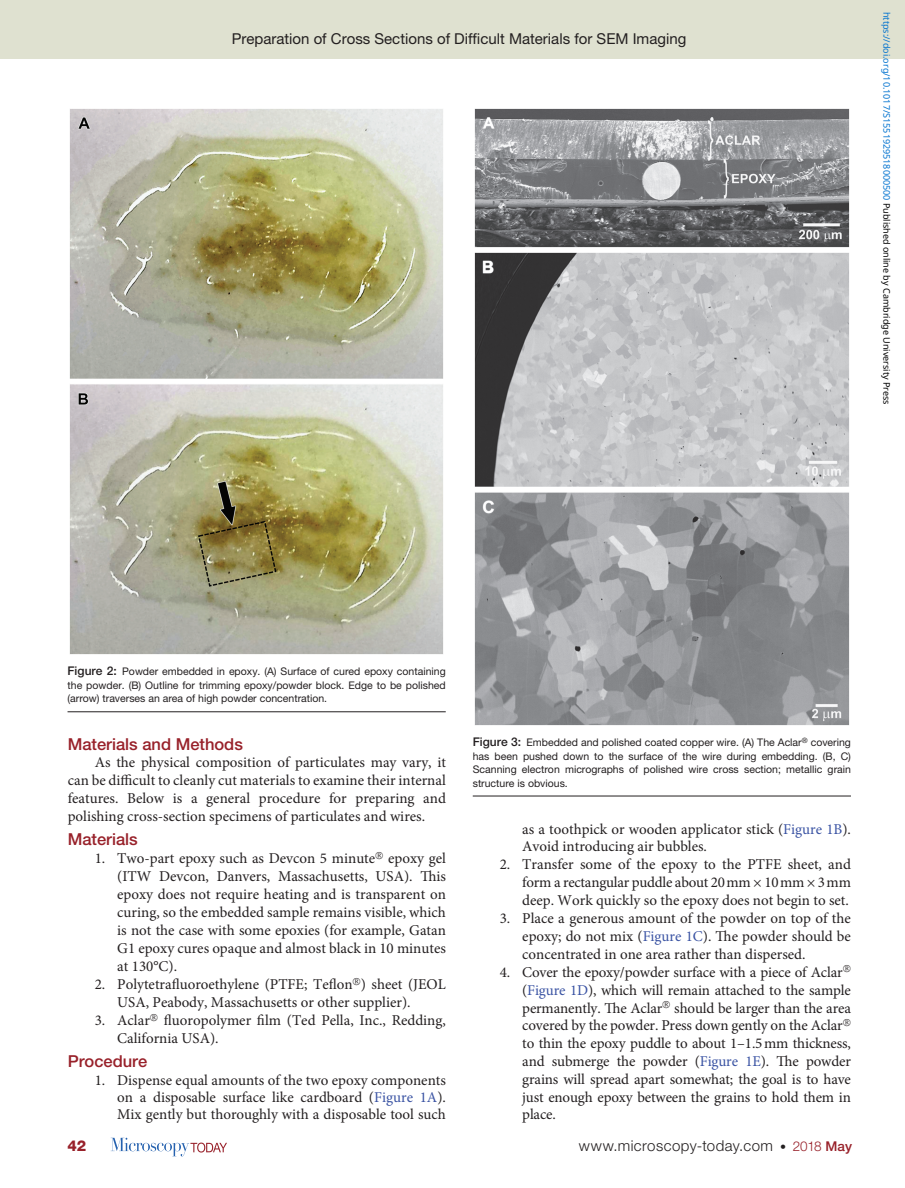
<style>
.page{position:relative;width:905px;height:1188px;background:#fff}
.page>*{position:absolute;margin:0;border:0;box-sizing:border-box;transform-origin:0 0}
.t1{font:500 16.5px "Helvetica Neue LT Std";color:#98212a}
.t2{font:15px/17.9px "Minion Pro";color:#231f20;text-align:justify}
.t3{font:15px "Helvetica Neue LT Std";color:#231f20}
.t4{font:300 15px "Helvetica Neue LT Std";letter-spacing:.03em;color:#231f20}
.t5{font:800 15px "Helvetica Neue LT Std";color:#98212a}
.t6{font:10.5px/13.5px "Helvetica Neue LT Std";color:#231f20;text-align:justify}
.t7{font:9px "Noto Sans";color:#0172cf}
.s1{color:#000}
.s2{font-weight:500;font-size:12px}
.s3{color:#3a53a3}
.s4{font-size:12px}
.s5{font-size:13.5px;color:#98212a}
.s6{font-weight:500;font-size:13.5px;color:#98212a}
</style>
<div class="page">
<div style="left:0;top:0;width:904px;height:58px;background:#dfe1d0"></div>
<svg style="left:111px;top:1138px;width:116px;height:18px"></svg>
<img style="left:69px;top:109px;width:374px;height:546px">
<hr style="left:68px;top:711px;width:378px;height:1px;background:#231f20">
<img style="left:474px;top:108px;width:375px;height:618px">
<hr style="left:472px;top:796px;width:378px;height:1px;background:#231f20">
<p class="t3" style="left:232px;top:30px;width:456px">Preparation of Cross Sections of Difficult Materials for SEM Imaging</p>
<p class="t7" style="left:893px;top:12px;width:394px;rotate:90deg">https://doi.org/10.1017/S1551929518000500 <span class="s1">Published online by Cambridge University Press</span></p>
<p class="t6" style="left:68px;top:665px;width:379px"><span class="s2">Figure 2:</span> Powder embedded in epoxy. (A) Surface of cured epoxy containing the powder. (B) Outline for trimming epoxy/powder block. Edge to be polished (arrow) traverses an area of high powder concentration.</p>
<p class="t1" style="left:68px;top:734px;width:177px">Materials and Methods</p>
<p class="t2" style="left:68px;top:754px;width:380px;text-indent:27px">As the physical composition of particulates may vary, it can be difficult to cleanly cut materials to examine their internal features. Below is a general procedure for preparing and polishing cross-section specimens of particulates and wires.</p>
<p class="t1" style="left:68px;top:830px;width:72px">Materials</p>
<p class="t2" style="left:117px;top:850px;width:330px;text-indent:-23px">1. Two-part epoxy such as Devcon 5 minute epoxy gel (ITW Devcon, Danvers, Massachusetts, USA). This epoxy does not require heating and is transparent on curing, so the embedded sample remains visible, which is not the case with some epoxies (for example, Gatan G1 epoxy cures opaque and almost black in 10 minutes at 130°C).</p>
<p class="t2" style="left:117px;top:976px;width:330px;text-indent:-22px">2. Polytetrafluoroethylene (PTFE; Teflon ) sheet (JEOL<br>USA, Peabody, Massachusetts or other supplier).</p>
<p class="t2" style="left:117px;top:1012px;width:330px;text-indent:-23px">3. Aclar fluoropolymer film (Ted Pella, Inc., Redding,<br>California USA).</p>
<p class="t1" style="left:68px;top:1052px;width:81px">Procedure</p>
<p class="t2" style="left:117px;top:1071px;width:330px;line-height:17.2px;text-indent:-22px">1. Dispense equal amounts of the two epoxy components on a disposable surface like cardboard (<span class="s3">Figure 1A</span>).<br>Mix gently but thoroughly with a disposable tool such</p>
<p class="t6" style="left:472px;top:736px;width:380px"><span class="s2">Figure 3:</span> Embedded and polished coated copper wire. (A) The Aclar<sup>®</sup> covering has been pushed down to the surface of the wire during embedding. (B, C)<br>Scanning electron micrographs of polished wire cross section; metallic grain structure is obvious.</p>
<p class="t2" style="left:522px;top:820px;width:330px">as a toothpick or wooden applicator stick (<span class="s3">Figure 1B</span>).<br>Avoid introducing air bubbles.</p>
<p class="t2" style="left:522px;top:856px;width:330px;text-indent:-22px">2. Transfer some of the epoxy to the PTFE sheet, and form a rectangular puddle about 20mm × 10mm × 3mm deep. Work quickly so the epoxy does not begin to set.</p>
<p class="t2" style="left:522px;top:909px;width:330px;text-indent:-22px">3. Place a generous amount of the powder on top of the epoxy; do not mix (<span class="s3">Figure 1C</span>). The powder should be concentrated in one area rather than dispersed.</p>
<p class="t2" style="left:522px;top:963px;width:330px;text-align:left;text-indent:-22px">4. Cover the epoxy/powder surface with a piece of Aclar (<span class="s3">Figure 1D</span>), which will remain attached to the sample permanently. The Aclar should be larger than the area covered by the powder. Press down gently on the Aclar to thin the epoxy puddle to about 1–1.5mm thickness, and submerge the powder (<span class="s3">Figure 1E</span>). The powder grains will spread apart somewhat; the goal is to have just enough epoxy between the grains to hold them in place.</p>
<p class="t5" style="left:68px;top:1137px;width:20px">42</p>
<p class="t4" style="left:578px;top:1137px;width:275px">www.microscopy-today.com <span class="s4">•</span> <span class="s5">2018</span> <span class="s6">May</span></p>
</div>
